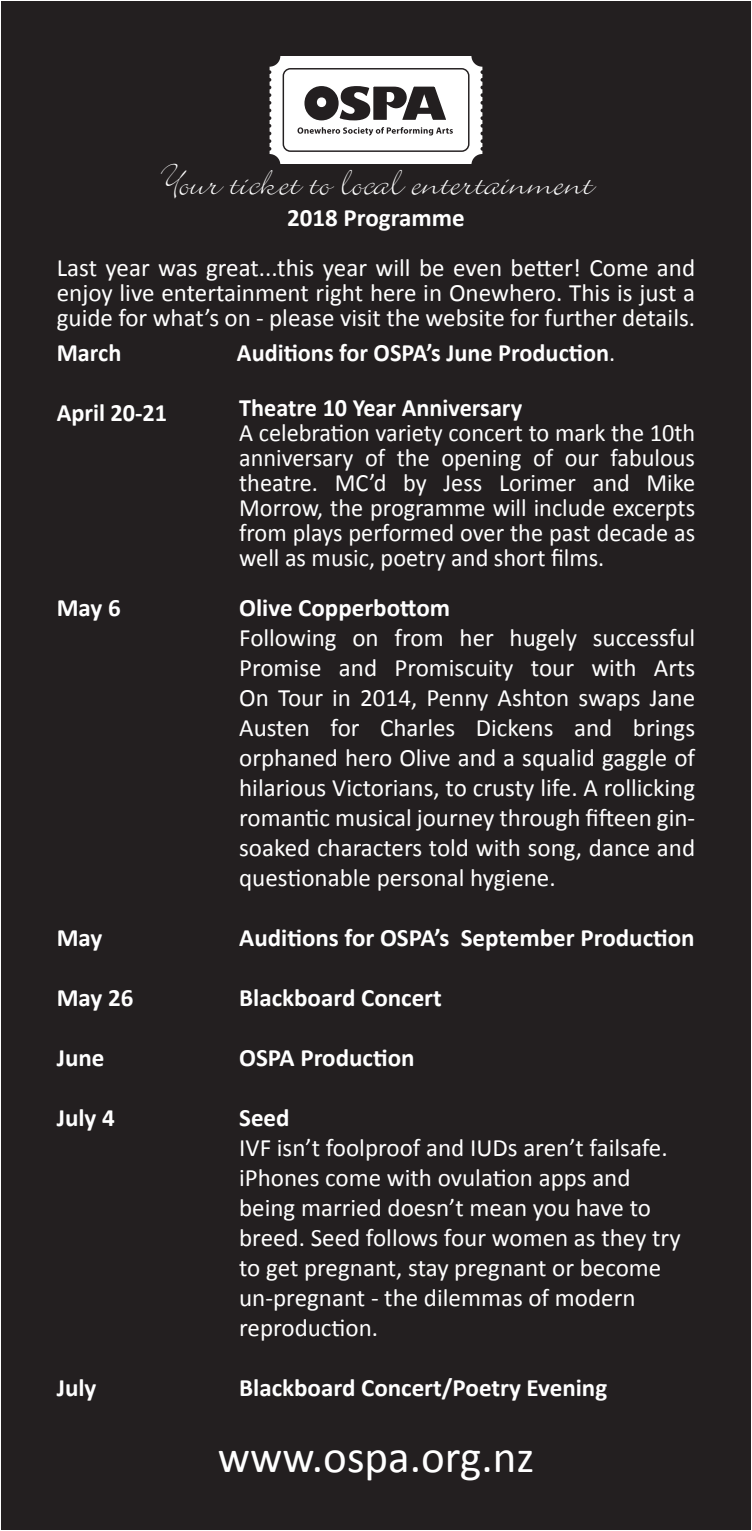
<style>
.page{position:relative;width:752px;height:1531px;background:#fff}
.page>*{position:absolute;margin:0;border:0;box-sizing:border-box;transform-origin:0 0}
.t1{font:45px "Bickley Script";color:#fff}
.t2{font:45px "Calibri";color:#fff}
.t3{font:25px/30px "Calibri";color:#fff;text-align:justify}
.t4{font:700 25px "Calibri";color:#fff}
.s1{font-weight:400}
</style>
<div class="page">
<div style="left:1px;top:1px;width:749px;height:1528px;background:#231f20"></div>
<svg style="left:269px;top:57px;width:213px;height:106px"></svg>
<p class="t1" style="left:160px;top:160px;width:435px">Your ticket to local entertainment</p>
<p class="t4" style="left:287px;top:202px;width:179px">2018 Programme</p>
<p class="t3" style="left:57px;top:256px;width:639px;line-height:25px">Last year was great...this year will be even better! Come and enjoy live entertainment right here in Onewhero. This is just a guide for what’s on - please visit the website for further details.</p>
<p class="t4" style="left:57px;top:337px;width:66px">March</p>
<p class="t4" style="left:237px;top:337px;width:379px">Auditions for OSPA’s June Production<span class="s1">.</span></p>
<p class="t4" style="left:57px;top:397px;width:112px">April 20-21</p>
<p class="t4" style="left:239px;top:392px;width:284px">Theatre 10 Year Anniversary</p>
<p class="t3" style="left:239px;top:420px;width:457px;line-height:25px">A celebration variety concert to mark the 10th anniversary of the opening of our fabulous theatre. MC’d by Jess Lorimer and Mike Morrow, the programme will include excerpts from plays performed over the past decade as well as music, poetry and short films.</p>
<p class="t4" style="left:239px;top:592px;width:212px">Olive Copperbottom</p>
<p class="t3" style="left:239px;top:623px;width:457px">Following on from her hugely successful Promise and Promiscuity tour with Arts On Tour in 2014, Penny Ashton swaps Jane Austen for Charles Dickens and brings orphaned hero Olive and a squalid gaggle of hilarious Victorians, to crusty life. A rollicking romantic musical journey through fifteen gin&shy;soaked characters told with song, dance and questionable personal hygiene.</p>
<p class="t4" style="left:239px;top:922px;width:457px">Auditions for OSPA’s September Production</p>
<p class="t4" style="left:239px;top:982px;width:204px">Blackboard Concert</p>
<p class="t4" style="left:57px;top:592px;width:65px">May 6</p>
<p class="t4" style="left:57px;top:922px;width:47px">May</p>
<p class="t4" style="left:57px;top:982px;width:78px">May 26</p>
<p class="t4" style="left:57px;top:1042px;width:49px">June</p>
<p class="t4" style="left:239px;top:1042px;width:177px">OSPA Production</p>
<p class="t4" style="left:57px;top:1102px;width:60px">July 4</p>
<p class="t4" style="left:57px;top:1372px;width:41px">July</p>
<p class="t4" style="left:239px;top:1102px;width:52px">Seed</p>
<p class="t3" style="left:239px;top:1133px;width:443px;text-align:left">IVF isn’t foolproof and IUDs aren’t failsafe. iPhones come with ovulation apps and being married doesn’t mean you have to breed. Seed follows four women as they try to get pregnant, stay pregnant or become un-pregnant - the dilemmas of modern reproduction.</p>
<p class="t4" style="left:239px;top:1372px;width:369px">Blackboard Concert/Poetry Evening</p>
<p class="t2" style="left:218px;top:1429px;width:317px">www.ospa.org.nz</p>
</div>
